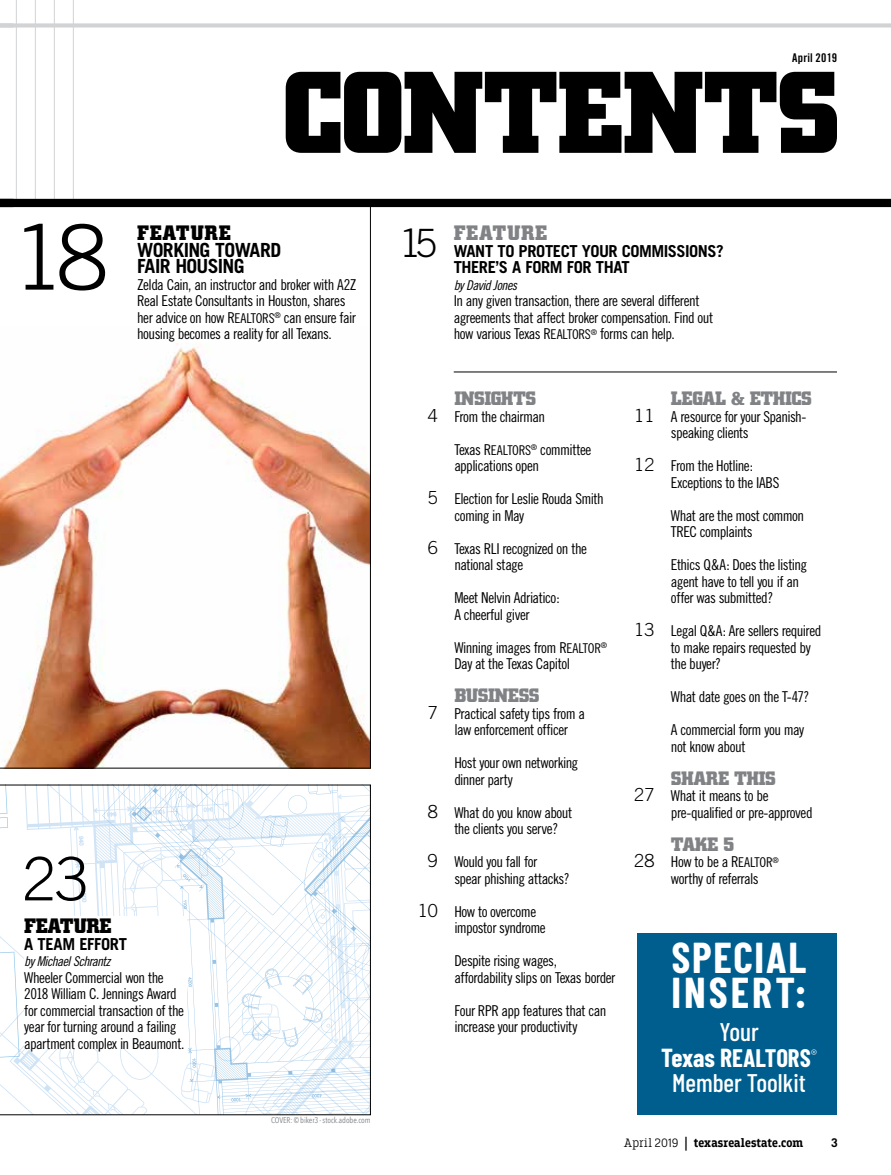
<style>
.page{position:relative;width:891px;height:1175px;background:#fff}
.page>*{position:absolute;margin:0;border:0;box-sizing:border-box;transform-origin:0 0}
.t1{font:300 90px "Trade Gothic";color:#000}
.t2{font:300 60px "Trade Gothic";color:#000}
.t3{font:700 42.15px/35.5px "Barlow Condensed";letter-spacing:.04em;color:#fff}
.t4{font:300 39px "Trade Gothic";color:#000}
.t5{font:500 25.5px "Barlow Condensed";letter-spacing:-.005em;color:#fff}
.t6{font:700 24.75px "Barlow Condensed";color:#fff}
.t7{font:700 21px "Square Slabserif 711 BT";letter-spacing:.025em;color:#808285}
.t8{font:700 21px "Square Slabserif 711 BT";letter-spacing:.025em;color:#000}
.t9{font:700 21px "Square Slabserif 711 BT";letter-spacing:-.02em;color:#000}
.t10{font:700 19.5px "Square Slabserif 711 BT";letter-spacing:-.025em;color:#808285}
.t11{font:700 19.5px/16.5px "Trade Gothic";letter-spacing:-.035em;color:#000}
.t12{font:700 16.5px/16.5px "Trade Gothic";letter-spacing:-.025em;color:#000}
.t13{font:15px/16.5px "Trade Gothic Cond Eighteen";letter-spacing:-.035em;color:#000}
.t14{font:13.5px "Trade Gothic Cond Eighteen Obl";letter-spacing:-.04em;color:#000}
.t15{font:700 12.75px "Breakers Slab";letter-spacing:.005em;color:#000}
.t16{font:12px "Trade Gothic Bold Cond Twenty";letter-spacing:.01em;color:#000}
.t17{font:700 12px "Trade Gothic";color:#000}
.t18{font:8.25px "Avenir Next Condensed";letter-spacing:-.01em;color:#808285}
.s1{font-size:13.5px}
.s2{font-family:"Trade Gothic";font-weight:300;font-size:18px}
.s3{font-family:"Square Serif";font-weight:900}
.s4{font-size:25.5px}
.s5{font-weight:300}
.s6{font-weight:400;font-size:16.5px}
</style>
<div class="page">
<div style="left:637px;top:933px;width:200px;height:181px;background:#005e8e"></div>
<hr style="left:16px;top:0;width:1px;height:201px;background:#d1d3d4">
<hr style="left:35px;top:0;width:1px;height:201px;background:#d1d3d4">
<hr style="left:54px;top:0;width:1px;height:201px;background:#d1d3d4">
<hr style="left:73px;top:0;width:1px;height:201px;background:#d1d3d4">
<div style="left:0;top:23px;width:891px;height:5px;background:#d1d3d4"></div>
<div style="left:0;top:199px;width:891px;height:8px;background:#000"></div>
<svg style="left:286px;top:72px;width:551px;height:81px;fill:#000"></svg>
<svg style="left:0;top:207px;width:371px;height:561px"></svg>
<hr style="left:454px;top:372px;width:383px;height:1px;background:#000">
<svg style="left:0;top:785px;width:371px;height:330px"></svg>
<div style="left:24px;top:917px;width:163px;height:132px;background:#fff"></div>
<p class="t16" style="left:792px;top:51px;width:46px">April 2019</p>
<h1 class="t1" style="left:14px;top:204px;width:95px">18</h1>
<h3 class="t8" style="left:137px;top:220px;width:95px">FEATURE</h3>
<h3 class="t11" style="left:137px;top:241px;width:146px">WORKING TOWARD<br>FAIR HOUSING</h3>
<p class="t13" style="left:137px;top:276px;width:221px">Zelda Cain, an instructor and broker with A2Z Real Estate Consultants in Houston, shares her advice on how R<span class="s1">EALTORS</span><sup>®</sup> can ensure fair housing becomes a reality for all Texans.</p>
<h2 class="t2" style="left:22px;top:843px;width:68px">23</h2>
<h3 class="t9" style="left:24px;top:913px;width:89px">FEATURE</h3>
<p class="t12" style="left:24px;top:935px;width:104px">A TEAM EFFORT</p>
<p class="t14" style="left:24px;top:953px;width:87px">by Michael Schrantz</p>
<p class="t13" style="left:24px;top:969px;width:162px">Wheeler Commercial won the<br>2018 William C. Jennings Award for commercial transaction of the year for turning around a failing apartment complex in Beaumont.</p>
<p class="t18" style="left:271px;top:1113px;width:101px">COVER: © biker3 - stock.adobe.com</p>
<h3 class="t4" style="left:399px;top:219px;width:39px">15</h3>
<h3 class="t7" style="left:454px;top:220px;width:95px">FEATURE</h3>
<p class="t12" style="left:454px;top:242px;width:272px">WANT TO PROTECT YOUR COMMISSIONS?<br>THERE’S A FORM FOR THAT</p>
<p class="t14" style="left:454px;top:277px;width:65px">by David Jones</p>
<p class="t13" style="left:454px;top:292px;width:261px">In any given transaction, there are several different agreements that affect broker compensation. Find out how various Texas R<span class="s1">EALTORS</span><sup>®</sup> forms can help.</p>
<h3 class="t10" style="left:454px;top:386px;width:83px">INSIGHTS</h3>
<p class="t13" style="left:428px;top:408px;width:119px"><span class="s2">4</span> From the chairman</p>
<p class="t13" style="left:454px;top:441px;width:139px">Texas R<span class="s1">EALTORS</span><sup>®</sup> committee applications open</p>
<p class="t13" style="left:454px;top:490px;width:151px;text-indent:-27px"><span class="s2">5</span> Election for Leslie Rouda Smith coming in May</p>
<p class="t13" style="left:454px;top:540px;width:134px;text-indent:-27px"><span class="s2">6</span> Texas RLI recognized on the national stage</p>
<p class="t13" style="left:454px;top:589px;width:107px">Meet Nelvin Adriatico:<br>A cheerful giver</p>
<p class="t13" style="left:454px;top:639px;width:154px">Winning images from R<span class="s1">EALTOR</span><sup>®<br></sup>Day at the Texas Capitol</p>
<h3 class="t10" style="left:454px;top:683px;width:87px">BUSINESS</h3>
<p class="t13" style="left:454px;top:705px;width:132px;text-indent:-27px"><span class="s2">7</span> Practical safety tips from a law enforcement officer</p>
<p class="t13" style="left:454px;top:754px;width:125px">Host your own networking dinner party</p>
<p class="t13" style="left:454px;top:804px;width:119px;text-indent:-27px"><span class="s2">8</span> What do you know about the clients you serve?</p>
<p class="t13" style="left:454px;top:853px;width:117px;text-indent:-27px"><span class="s2">9</span> Would you fall for<br>spear phishing attacks?</p>
<p class="t13" style="left:454px;top:903px;width:93px;text-indent:-37px"><span class="s2">10</span> How to overcome impostor syndrome</p>
<p class="t13" style="left:454px;top:952px;width:163px">Despite rising wages, affordability slips on Texas border</p>
<p class="t13" style="left:454px;top:1002px;width:154px">Four RPR app features that can increase your productivity</p>
<h3 class="t10" style="left:671px;top:386px;width:143px">LEGAL <span class="s3">&amp;</span> ETHICS</h3>
<p class="t13" style="left:671px;top:408px;width:137px;text-indent:-37px"><span class="s2">11</span> A resource for your Spanish&shy;speaking clients</p>
<p class="t13" style="left:671px;top:457px;width:110px;text-indent:-37px"><span class="s2">12</span> From the Hotline:<br>Exceptions to the IABS</p>
<p class="t13" style="left:671px;top:507px;width:135px">What are the most common<br>TREC complaints</p>
<p class="t13" style="left:671px;top:556px;width:138px">Ethics Q&amp;A: Does the listing agent have to tell you if an offer was submitted?</p>
<p class="t13" style="left:671px;top:622px;width:152px;text-indent:-37px"><span class="s2">13</span> Legal Q&amp;A: Are sellers required to make repairs requested by the buyer?</p>
<p class="t13" style="left:671px;top:688px;width:140px">What date goes on the T-47?</p>
<p class="t13" style="left:671px;top:721px;width:135px">A commercial form you may not know about</p>
<h3 class="t10" style="left:671px;top:766px;width:107px">SHARE THIS</h3>
<p class="t13" style="left:671px;top:787px;width:143px;text-indent:-37px"><span class="s2">27</span> What it means to be pre-qualified or pre-approved</p>
<h3 class="t10" style="left:671px;top:832px;width:65px">TAKE 5</h3>
<p class="t13" style="left:671px;top:853px;width:109px;text-indent:-37px"><span class="s2">28</span> How to be a R<span class="s1">EALTOR</span><sup>® </sup>worthy of referrals</p>
<h3 class="t3" style="left:672px;top:939px;width:136px">SPECIAL<br>INSERT:</h3>
<h3 class="t5" style="left:719px;top:1016px;width:41px">Your</h3>
<h3 class="t6" style="left:661px;top:1042px;width:157px"><span class="s4">Texas R</span>EALTORS<sup>®</sup></h3>
<h3 class="t5" style="left:672px;top:1067px;width:135px">Member Toolkit</h3>
<p class="t15" style="left:624px;top:1135px;width:181px"><span class="s5">April 2019</span> <span class="s6">|</span> texasrealestate.com</p>
<p class="t17" style="left:831px;top:1135px;width:8px">3</p>
</div>
